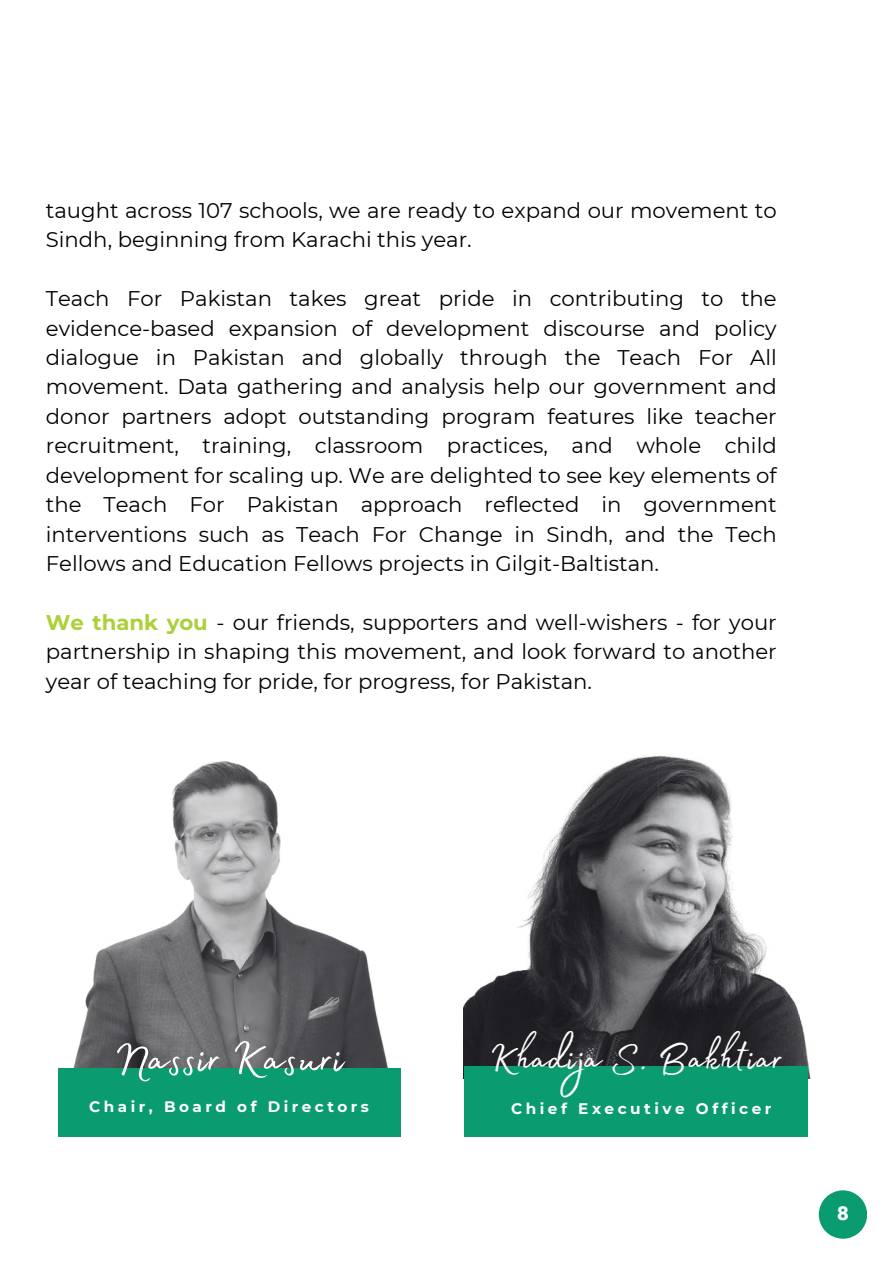
<style>
.page{position:relative;width:893px;height:1263px;background:#fff}
.page>*{position:absolute;margin:0;border:0;box-sizing:border-box;transform-origin:0 0}
.t1{font:59.55px "Madelyn Fill";color:#fff}
.t2{font:49.95px "Madelyn Fill";color:#fff}
.t3{font:21.15px/29.4px "Montserrat";color:#000;text-align:justify}
.t4{font:700 19.05px "Avenir Next LT Pro";color:#fff}
.t5{font:700 15.3px "Montserrat";letter-spacing:.23em;color:#fff}
.t6{font:700 15.15px "Montserrat";letter-spacing:.23em;color:#fff}
.s1{font-weight:700;color:#acd037}
</style>
<div class="page">
<img style="left:73px;top:761px;width:328px;height:375px">
<div style="left:58px;top:1068px;width:342px;height:68px;background:#0a9c70"></div>
<img style="left:464px;top:755px;width:347px;height:324px">
<div style="left:464px;top:1066px;width:344px;height:70px;background:#0a9c70"></div>
<div style="left:819px;top:1190px;width:48px;height:49px;background:#0a9c70;border-radius:24px"></div>
<p class="t3" style="left:46px;top:195px;width:732px">taught across 107 schools, we are ready to expand our movement to<br>Sindh, beginning from Karachi this year.</p>
<p class="t3" style="left:46px;top:283px;width:732px">Teach For Pakistan takes great pride in contributing to the evidence-based expansion of development discourse and policy dialogue in Pakistan and globally through the Teach For All movement. Data gathering and analysis help our government and donor partners adopt outstanding program features like teacher recruitment, training, classroom practices, and whole child development for scaling up. We are delighted to see key elements of the Teach For Pakistan approach reflected in government interventions such as Teach For Change in Sindh, and the Tech Fellows and Education Fellows projects in Gilgit-Baltistan.</p>
<p class="t3" style="left:46px;top:607px;width:732px"><span class="s1">We thank you</span> - our friends, supporters and well-wishers - for your partnership in shaping this movement, and look forward to another year of teaching for pride, for progress, for Pakistan.</p>
<h1 class="t1" style="left:114px;top:1013px;width:232px">Nassir Kasuri</h1>
<p class="t6" style="left:89px;top:1095px;width:281px">Chair, Board of Directors</p>
<h2 class="t2" style="left:489px;top:1021px;width:295px">Khadija S. Bakhtiar</h2>
<p class="t5" style="left:511px;top:1098px;width:262px">Chief Executive Officer</p>
<p class="t4" style="left:837px;top:1202px;width:14px">8</p>
</div>
